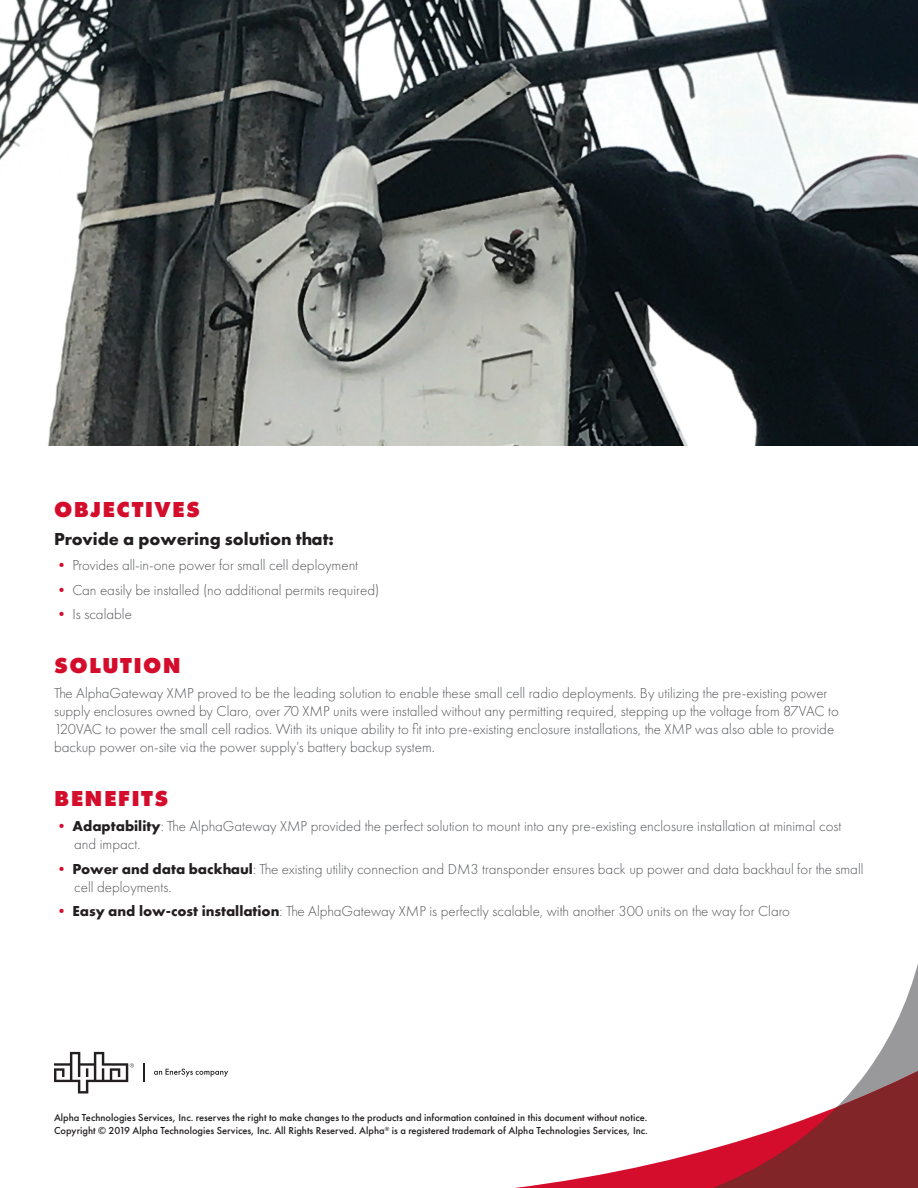
<style>
.page{position:relative;width:918px;height:1188px;background:#fff}
.page>*{position:absolute;margin:0;border:0;box-sizing:border-box;transform-origin:0 0}
.copy_header{font:800 22.5px "Futura PT";letter-spacing:.06em;color:#d30d2b}
.copy{font:700 18px "Futura PT";color:#231f20}
.copy-2{font:300 15px/18px "Futura PT";color:#54555a}
.copyright{font:500 10.5px "Futura PT";color:#231f20}
.s1{color:#d30d2b}
.s2{font-weight:700;color:#231f20}
</style>
<div class="page">
<svg style="left:143px;top:1063px;width:1px;height:19px"></svg>
<svg style="left:54px;top:1052px;width:80px;height:42px"></svg>
<svg style="left:154px;top:1069px;width:74px;height:8px"></svg>
<svg style="left:515px;top:973px;width:403px;height:215px"></svg>
<svg style="left:676px;top:1064px;width:242px;height:124px"></svg>
<img style="left:0;top:0;width:918px;height:446px">
<p class="copy_header" style="left:54px;top:495px;width:148px">OBJECTIVES</p>
<p class="copy" style="left:54px;top:527px;width:282px">Provide a powering solution that:</p>
<p class="copy-2" style="left:54px;top:556px;width:306px"><span class="s1">•</span> Provides all-in-one power for small cell deployment</p>
<p class="copy-2" style="left:54px;top:581px;width:327px"><span class="s1">•</span> Can easily be installed (no additional permits required)</p>
<p class="copy-2" style="left:54px;top:605px;width:79px"><span class="s1">•</span> Is scalable</p>
<p class="copy_header" style="left:54px;top:651px;width:128px">SOLUTION</p>
<p class="copy-2" style="left:54px;top:684px;width:787px">The AlphaGateway XMP proved to be the leading solution to enable these small cell radio deployments. By utilizing the pre-existing power supply enclosures owned by Claro, over 70 XMP units were installed without any permitting required, stepping up the voltage from 87VAC to 120VAC to power the small cell radios. With its unique ability to fit into pre-existing enclosure installations, the XMP was also able to provide backup power on-site via the power supply’s battery backup system.</p>
<p class="copy_header" style="left:54px;top:784px;width:116px">BENEFITS</p>
<p class="copy-2" style="left:74px;top:817px;width:769px;text-indent:-20px"><span class="s1">•</span> <span class="s2">Adaptability</span>: The AlphaGateway XMP provided the perfect solution to mount into any pre-existing enclosure installation at minimal cost and impact.</p>
<p class="copy-2" style="left:74px;top:860px;width:791px;text-indent:-20px"><span class="s1">•</span> <span class="s2">Power and data backhaul</span>: The existing utility connection and DM3 transponder ensures back up power and data backhaul for the small cell deployments.</p>
<p class="copy-2" style="left:54px;top:902px;width:738px"><span class="s1">•</span> <span class="s2">Easy and low-cost installation</span>: The AlphaGateway XMP is perfectly scalable, with another 300 units on the way for Claro</p>
<p class="copyright" style="left:54px;top:1112px;width:595px">Alpha Technologies Services, Inc. reserves the right to make changes to the products and information contained in this document without notice.</p>
<p class="copyright" style="left:54px;top:1124px;width:595px">Copyright © 2019 Alpha Technologies Services, Inc. All Rights Reserved. Alpha<sup>®</sup> is a registered trademark of Alpha Technologies Services, Inc.</p>
</div>
